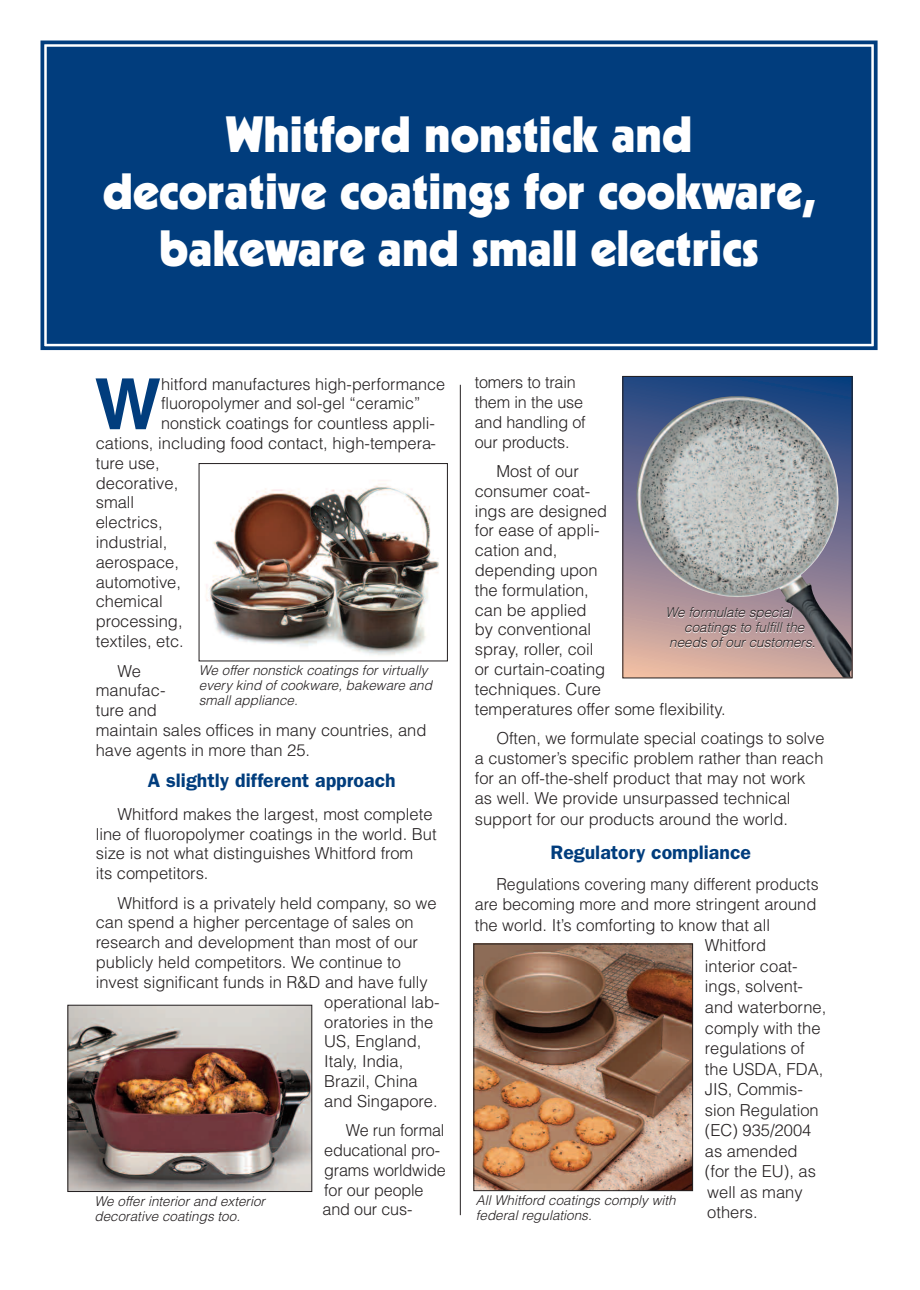
<style>
.page{position:relative;width:920px;height:1290px;background:#fff}
.page>*{position:absolute;margin:0;border:0;box-sizing:border-box;transform-origin:0 0}
.t1{font:700 70.65px "Helvetica";color:#013d7d}
.t2{font:900 49.5px/57px "Kabel";color:#fff;text-align:center}
.t3{font:600 19.5px "Franklin Gothic";color:#013d7d}
.t4{font:300 16.5px/19.8px "Helvetica";color:#231f20}
.t5{font:300 16.5px "Helvetica";color:#231f20;scale:.96 1}
.t6{font:italic 300 13.5px/15px "Helvetica";color:#231f20}
</style>
<div class="page">
<div style="left:48px;top:48px;width:822px;height:295px;background:#013d7d"></div>
<div style="left:40px;top:41px;width:838px;height:309px;border:4px solid #013d7d"></div>
<img style="left:70px;top:1007px;width:240px;height:183px">
<div style="left:68px;top:1005px;width:244px;height:187px;border:1px solid #231f20"></div>
<hr style="left:460px;top:385px;width:1px;height:830px;background:#231f20">
<img style="left:206px;top:484px;width:233px;height:171px">
<div style="left:199px;top:463px;width:249px;height:198px;border:1px solid #231f20"></div>
<svg style="left:624px;top:378px;width:226px;height:298px;background:#355285"></svg>
<img style="left:627px;top:389px;width:223px;height:287px">
<div style="left:622px;top:376px;width:230px;height:302px;border:1px solid #231f20"></div>
<img style="left:475px;top:946px;width:216px;height:243px">
<div style="left:473px;top:944px;width:220px;height:247px;border:1px solid #231f20"></div>
<h2 class="t2" style="left:103px;top:110px;width:714px">Whitford nonstick and<br>decorative coatings for cookware, bakeware and small electrics</h2>
<h1 class="t1" style="left:95px;top:363px;width:68px">W</h1>
<p class="t4" style="left:161px;top:373px;width:286px">hitford manufactures high-performance</p>
<p class="t4" style="left:161px;top:393px;width:261px">fluoropolymer and sol-gel “ceramic”</p>
<p class="t4" style="left:161px;top:413px;width:275px">nonstick coatings for countless appli-</p>
<p class="t4" style="left:96px;top:432px;width:342px">cations, including food contact, high-tempera-</p>
<p class="t4" style="left:96px;top:452px;width:65px">ture use,</p>
<p class="t4" style="left:96px;top:472px;width:84px">decorative,</p>
<p class="t4" style="left:96px;top:492px;width:40px">small</p>
<p class="t4" style="left:96px;top:512px;width:68px">electrics,</p>
<p class="t4" style="left:96px;top:531px;width:73px">industrial,</p>
<p class="t4" style="left:96px;top:551px;width:85px">aerospace,</p>
<p class="t4" style="left:96px;top:571px;width:87px">automotive,</p>
<p class="t4" style="left:96px;top:591px;width:68px">chemical</p>
<p class="t4" style="left:96px;top:611px;width:88px">processing,</p>
<p class="t4" style="left:96px;top:630px;width:90px">textiles, etc.</p>
<p class="t4" style="left:96px;top:660px;width:332px;text-indent:22px">We<br>manufac-<br>ture and<br>maintain sales offices in many countries, and have agents in more than 25.</p>
<p class="t3" style="left:148px;top:769px;width:249px">A slightly different approach</p>
<p class="t4" style="left:96px;top:803px;width:342px;text-indent:22px">Whitford makes the largest, most complete line of fluoropolymer coatings in the world. But size is not what distinguishes Whitford from<br>its competitors.</p>
<p class="t4" style="left:117px;top:892px;width:321px">Whitford is a privately held company, so we</p>
<p class="t4" style="left:96px;top:912px;width:319px">can spend a higher percentage of sales on</p>
<p class="t4" style="left:96px;top:932px;width:324px">research and development than most of our</p>
<p class="t4" style="left:96px;top:951px;width:307px">publicly held competitors. We continue to</p>
<p class="t4" style="left:96px;top:971px;width:333px">invest significant funds in R&amp;D and have fully</p>
<p class="t4" style="left:324px;top:991px;width:117px">operational lab-</p>
<p class="t4" style="left:324px;top:1011px;width:111px">oratories in the</p>
<p class="t4" style="left:324px;top:1031px;width:99px">US, England,</p>
<p class="t4" style="left:324px;top:1050px;width:81px">Italy, India,</p>
<p class="t4" style="left:324px;top:1070px;width:95px">Brazil, China</p>
<p class="t4" style="left:324px;top:1090px;width:115px">and Singapore.</p>
<p class="t4" style="left:323px;top:1120px;width:125px;text-indent:23px">We run formal educational pro&shy;grams worldwide for our people and our cus-</p>
<p class="t6" style="left:199px;top:662px;width:235px">We offer nonstick coatings for virtually every kind of cookware, bakeware and small appliance.</p>
<p class="t6" style="left:94px;top:1193px;width:172px">We offer interior and exterior decorative coatings too.</p>
<p class="t4" style="left:475px;top:372px;width:112px">tomers to train them in the use and handling of our products.</p>
<p class="t4" style="left:475px;top:460px;width:252px;text-indent:22px">Most of our<br>consumer coat-<br>ings are designed<br>for ease of appli-<br>cation and,<br>depending upon<br>the formulation,<br>can be applied<br>by conventional<br>spray, roller, coil<br>or curtain-coating<br>techniques. Cure<br>temperatures offer some flexibility.</p>
<p class="t4" style="left:475px;top:728px;width:351px;text-indent:22px">Often, we formulate special coatings to solve a customer’s specific problem rather than reach for an off-the-shelf product that may not work as well. We provide unsurpassed technical</p>
<p class="t4" style="left:475px;top:808px;width:315px">support for our products around the world.</p>
<p class="t3" style="left:550px;top:841px;width:202px">Regulatory compliance</p>
<p class="t5" style="left:496px;top:870px;width:337px">Regulations covering many different products</p>
<p class="t4" style="left:475px;top:894px;width:343px">are becoming more and more stringent around</p>
<p class="t4" style="left:475px;top:914px;width:297px">the world. It’s comforting to know that all</p>
<p class="t4" style="left:705px;top:935px;width:63px">Whitford</p>
<p class="t4" style="left:705px;top:955px;width:94px">interior coat-</p>
<p class="t4" style="left:705px;top:976px;width:100px">ings, solvent-</p>
<p class="t4" style="left:705px;top:996px;width:123px">and waterborne,</p>
<p class="t4" style="left:705px;top:1017px;width:117px">comply with the</p>
<p class="t4" style="left:705px;top:1037px;width:101px">regulations of</p>
<p class="t4" style="left:705px;top:1058px;width:120px">the USDA, FDA,</p>
<p class="t4" style="left:705px;top:1078px;width:100px">JIS, Commis-</p>
<p class="t4" style="left:705px;top:1099px;width:115px">sion Regulation</p>
<p class="t4" style="left:705px;top:1120px;width:108px">(EC) 935/2004</p>
<p class="t4" style="left:705px;top:1140px;width:94px">as amended</p>
<p class="t4" style="left:705px;top:1161px;width:112px">(for the EU), as</p>
<p class="t4" style="left:707px;top:1181px;width:97px">well as many</p>
<p class="t4" style="left:707px;top:1202px;width:52px">others.</p>
<p class="t6" style="left:665px;top:605px;width:128px">We formulate special</p>
<p class="t6" style="left:684px;top:620px;width:122px">coatings to fulfill the</p>
<p class="t6" style="left:669px;top:635px;width:148px">needs of our customers.</p>
<p class="t6" style="left:476px;top:1192px;width:202px">All Whitford coatings comply with federal regulations.</p>
</div>
